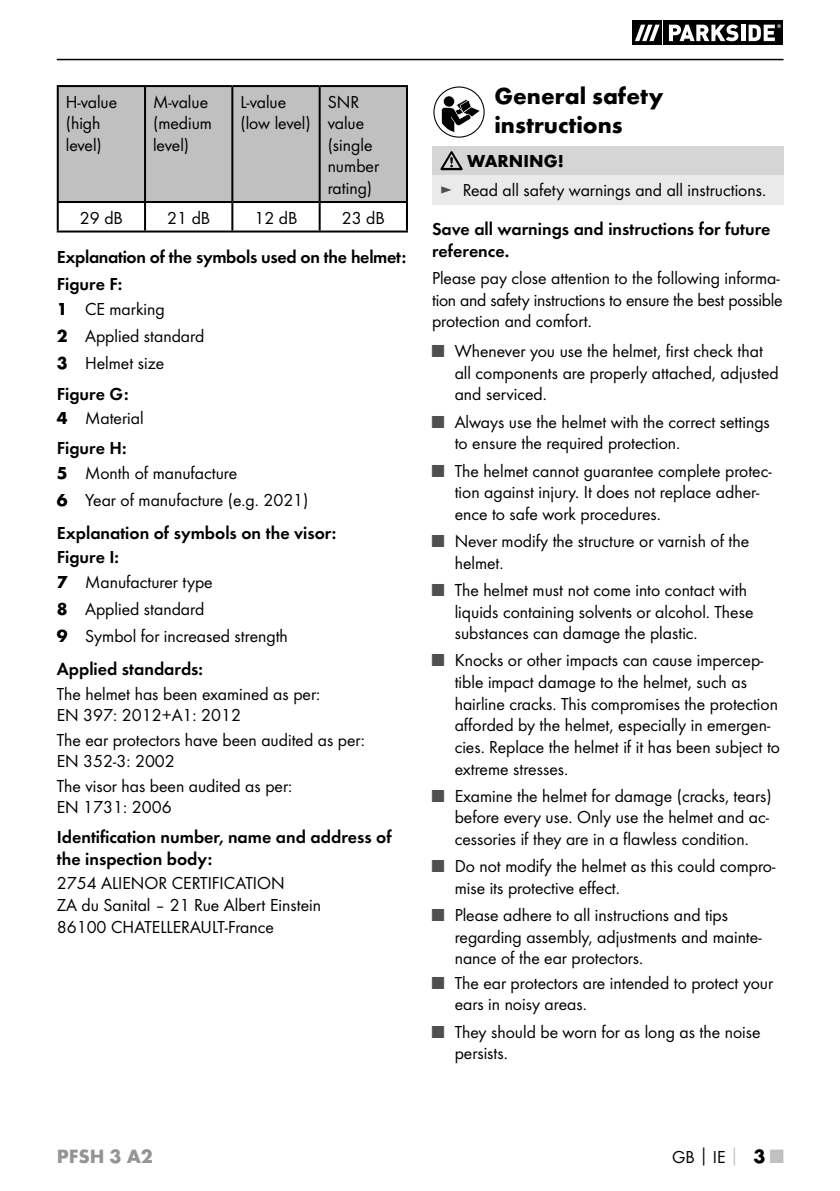
<style>
.page{position:relative;width:840px;height:1191px;background:#fff}
.page>*{position:absolute;margin:0;border:0;box-sizing:border-box;transform-origin:0 0}
.t1{font:700 24px/28.8px "Futura";color:#000}
.t2{font:700 20px "Futura";color:#949494}
.t3{font:18px/21.6px "Futura Boo";color:#000}
.t4{font:18px/21.6px "Futura Dem";color:#000}
.t5{font:18px/27.2px "Futura Dem";letter-spacing:-.02em;color:#000}
.t6{font:700 18px "Futura";color:#000}
.s1{font-family:"Futura";font-weight:700}
.s2{color:#4f4f4f}
.s3{font-family:"Futura";font-weight:700;color:#c0c0c0}
.s4{font-family:"Futura";font-weight:700;font-size:20px}
.s5{font-family:"Futura";font-weight:700;font-size:20px;color:#c0c0c0}
</style>
<div class="page">
<hr style="left:57px;top:59px;width:726px;height:1px;background:#000">
<svg style="left:632px;top:21px;width:29px;height:24px"></svg>
<div style="left:663px;top:21px;width:119px;height:24px;background:#000"></div>
<svg style="left:634px;top:25px;width:25px;height:16px"></svg>
<svg style="left:668px;top:24px;width:70px;height:17px"></svg>
<svg style="left:741px;top:25px;width:3px;height:16px"></svg>
<svg style="left:748px;top:24px;width:32px;height:17px"></svg>
<div style="left:59px;top:87px;width:347px;height:114px;background:#c0c0c0"></div>
<hr style="left:57px;top:85px;width:88px;height:2px;background:#000">
<hr style="left:57px;top:87px;width:2px;height:114px;background:#000">
<hr style="left:145px;top:85px;width:87px;height:2px;background:#000">
<hr style="left:144px;top:87px;width:2px;height:114px;background:#000">
<hr style="left:232px;top:85px;width:87px;height:2px;background:#000">
<hr style="left:231px;top:87px;width:2px;height:114px;background:#000">
<hr style="left:319px;top:85px;width:89px;height:2px;background:#000">
<hr style="left:318px;top:87px;width:2px;height:114px;background:#000">
<hr style="left:406px;top:87px;width:2px;height:114px;background:#000">
<hr style="left:57px;top:201px;width:88px;height:2px;background:#000">
<hr style="left:57px;top:203px;width:2px;height:27px;background:#000">
<hr style="left:145px;top:201px;width:87px;height:2px;background:#000">
<hr style="left:144px;top:203px;width:2px;height:27px;background:#000">
<hr style="left:232px;top:201px;width:87px;height:2px;background:#000">
<hr style="left:231px;top:203px;width:2px;height:27px;background:#000">
<hr style="left:319px;top:201px;width:89px;height:2px;background:#000">
<hr style="left:318px;top:203px;width:2px;height:27px;background:#000">
<hr style="left:406px;top:203px;width:2px;height:27px;background:#000">
<hr style="left:57px;top:230px;width:88px;height:2px;background:#000">
<hr style="left:145px;top:230px;width:263px;height:2px;background:#000">
<div style="left:432px;top:146px;width:350px;height:29px;background:#d5d5d5"></div>
<div style="left:432px;top:175px;width:350px;height:29px;background:#eaeaea"></div>
<svg style="left:440px;top:151px;width:22px;height:19px"></svg>
<svg style="left:433px;top:87px;width:51px;height:50px"></svg>
<div style="left:433px;top:86px;width:51px;height:52px;border:1px solid #000;border-radius:50%"></div>
<svg style="left:441px;top:96px;width:39px;height:37px"></svg>
<p class="t3" style="left:66px;top:92px;width:53px">H-value (high level)</p>
<p class="t3" style="left:153px;top:92px;width:60px">M-value (medium level)</p>
<p class="t3" style="left:240px;top:92px;width:72px">L-value (low level)</p>
<p class="t3" style="left:327px;top:92px;width:53px">SNR value (single number rating)</p>
<p class="t3" style="left:80px;top:208px;width:44px">29 dB</p>
<p class="t3" style="left:167px;top:208px;width:44px">21 dB</p>
<p class="t3" style="left:254px;top:208px;width:44px">12 dB</p>
<p class="t3" style="left:341px;top:208px;width:44px">23 dB</p>
<p class="t5" style="left:57px;top:245px;width:351px">Explanation of the symbols used on the helmet:<br>Figure F:</p>
<p class="t3" style="left:57px;top:296px;width:149px;line-height:27.2px"><span class="s1">1</span> CE marking<br><span class="s1">2</span> Applied standard<br><span class="s1">3</span> Helmet size</p>
<p class="t4" style="left:57px;top:384px;width:73px">Figure G:</p>
<p class="t3" style="left:57px;top:408px;width:88px"><span class="s1">4</span> Material</p>
<p class="t4" style="left:57px;top:438px;width:71px">Figure H:</p>
<p class="t3" style="left:57px;top:460px;width:253px;line-height:27.2px"><span class="s1">5</span> Month of manufacture<br><span class="s1">6</span> Year of manufacture (e.g. 2021)</p>
<p class="t4" style="left:57px;top:521px;width:281px;line-height:24.4px">Explanation of symbols on the visor:<br>Figure I:</p>
<p class="t3" style="left:57px;top:569px;width:232px;line-height:27.2px"><span class="s1">7</span> Manufacturer type<br><span class="s1">8</span> Applied standard<br><span class="s1">9</span> Symbol for increased strength</p>
<p class="t4" style="left:57px;top:659px;width:148px">Applied standards:</p>
<p class="t3" style="left:57px;top:683px;width:265px">The helmet has been examined as per:<br>EN 397: 2012+A1: 2012</p>
<p class="t3" style="left:57px;top:729px;width:309px">The ear protectors have been audited as per:<br>EN 352-3: 2002</p>
<p class="t3" style="left:57px;top:776px;width:237px">The visor has been audited as per:<br>EN 1731: 2006</p>
<p class="t4" style="left:57px;top:827px;width:336px">Identification number, name and address of the inspection body:</p>
<p class="t3" style="left:57px;top:873px;width:265px">2754 ALIENOR CERTIFICATION<br>ZA du Sanital – 21 Rue Albert Einstein<br>86100 CHATELLERAULT-France</p>
<h1 class="t1" style="left:494px;top:84px;width:170px">General safety instructions</h1>
<p class="t6" style="left:467px;top:154px;width:98px">WARNING!</p>
<p class="t3" style="left:440px;top:180px;width:327px"><span class="s2">►</span> Read all safety warnings and all instructions.</p>
<p class="t4" style="left:432px;top:219px;width:340px">Save all warnings and instructions for future reference.</p>
<p class="t3" style="left:432px;top:268px;width:352px">Please pay close attention to the following informa&shy;tion and safety instructions to ensure the best possible protection and comfort.</p>
<p class="t3" style="left:454px;top:341px;width:325px;text-indent:-23px"><span class="s2">■</span> Whenever you use the helmet, first check that all components are properly attached, adjusted and serviced.</p>
<p class="t3" style="left:454px;top:412px;width:316px;text-indent:-23px"><span class="s2">■</span> Always use the helmet with the correct settings to ensure the required protection.</p>
<p class="t3" style="left:454px;top:461px;width:318px;text-indent:-23px"><span class="s2">■</span> The helmet cannot guarantee complete protec&shy;tion against injury. It does not replace adher&shy;ence to safe work procedures.</p>
<p class="t3" style="left:454px;top:531px;width:296px;text-indent:-23px"><span class="s2">■</span> Never modify the structure or varnish of the helmet.</p>
<p class="t3" style="left:454px;top:580px;width:300px;text-indent:-23px"><span class="s2">■</span> The helmet must not come into contact with liquids containing solvents or alcohol. These substances can damage the plastic.</p>
<p class="t3" style="left:454px;top:650px;width:327px;text-indent:-23px"><span class="s2">■</span> Knocks or other impacts can cause impercep&shy;tible impact damage to the helmet, such as hairline cracks. This compromises the protection afforded by the helmet, especially in emergen&shy;cies. Replace the helmet if it has been subject to extreme stresses.</p>
<p class="t3" style="left:454px;top:786px;width:318px;text-indent:-23px"><span class="s2">■</span> Examine the helmet for damage (cracks, tears) before every use. Only use the helmet and ac&shy;cessories if they are in a flawless condition.</p>
<p class="t3" style="left:454px;top:856px;width:322px;text-indent:-23px"><span class="s2">■</span> Do not modify the helmet as this could compro&shy;mise its protective effect.</p>
<p class="t3" style="left:454px;top:905px;width:308px;text-indent:-23px"><span class="s2">■</span> Please adhere to all instructions and tips<br>re garding assembly, adjustments and mainte&shy;nance of the ear protectors.</p>
<p class="t3" style="left:454px;top:973px;width:320px;text-indent:-23px"><span class="s2">■</span> The ear protectors are intended to protect your ears in noisy areas.</p>
<p class="t3" style="left:454px;top:1022px;width:307px;text-indent:-23px"><span class="s2">■</span> They should be worn for as long as the noise persists.</p>
<p class="t2" style="left:57px;top:1148px;width:98px">PFSH 3 A2</p>
<p class="t3" style="left:671px;top:1146px;width:113px">GB<span class="s1">│</span>IE<span class="s3">│</span> <span class="s4">3</span> <span class="s5">■</span></p>
</div>
